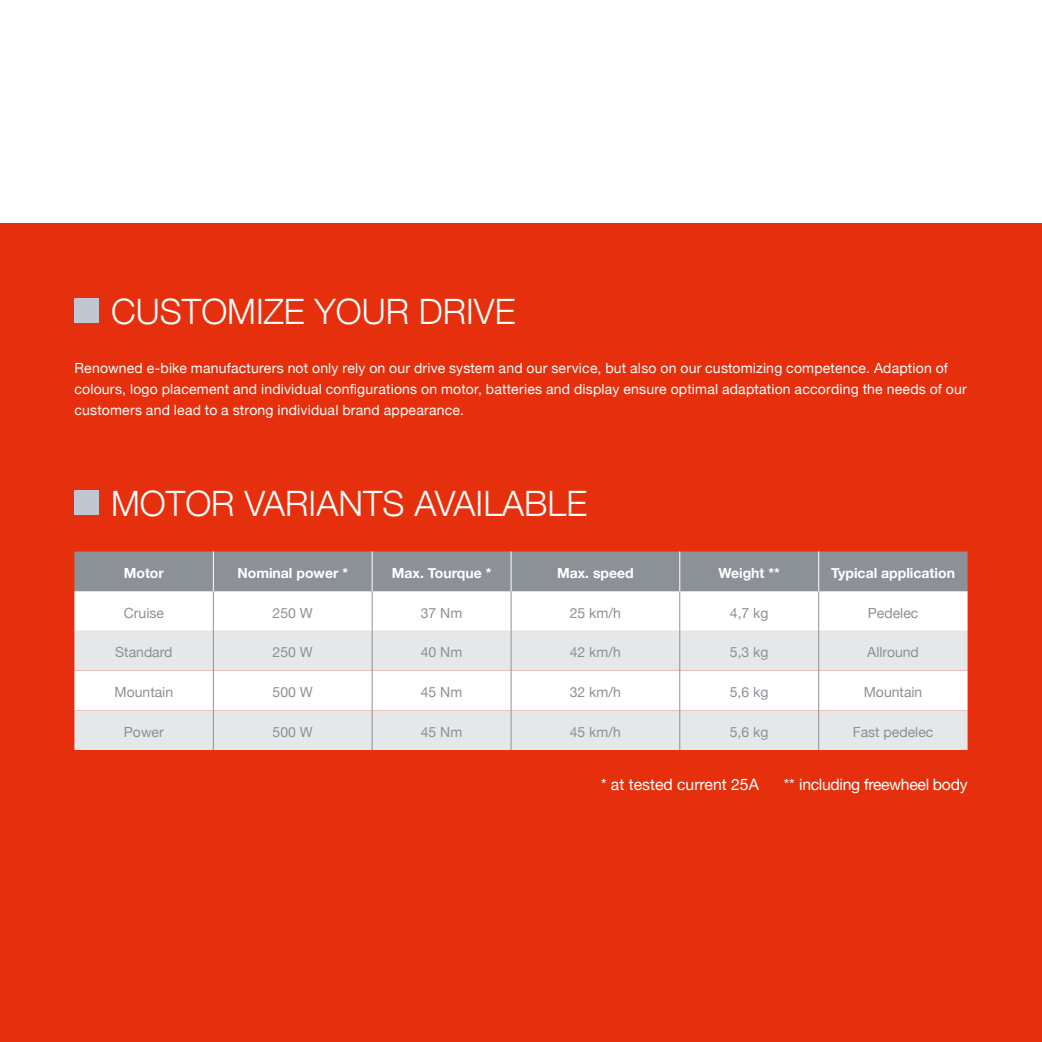
<style>
.page{position:relative;width:1042px;height:1042px;background:#fff}
.page>*{position:absolute;margin:0;border:0;box-sizing:border-box;transform-origin:0 0}
.t1{font:300 35px "Helvetica Neue";color:#fff}
.t2{font:15.75px "Helvetica Neue";letter-spacing:-.02em;color:#fff}
.t3{font:15.75px "Helvetica Neue";color:#fff}
.t4{font:14px/21px "Helvetica Neue";letter-spacing:.015em;color:#fff}
.t5{font:14px "Helvetica Neue";color:#8c9197}
.t6{font:700 14px "Helvetica Neue";color:#fff}
</style>
<div class="page">
<div style="left:0;top:223px;width:1042px;height:819px;background:#e6300d"></div>
<div style="left:74px;top:551px;width:893px;height:40px;background:#8c9197"></div>
<div style="left:74px;top:591px;width:893px;height:40px;background:#fff"></div>
<svg style="left:74px;top:631px;width:893px;height:119px;fill:#e6e7e8"></svg>
<hr style="left:213px;top:591px;width:1px;height:40px;background:#8c9197">
<hr style="left:372px;top:591px;width:1px;height:40px;background:#8c9197">
<hr style="left:511px;top:591px;width:1px;height:40px;background:#8c9197">
<hr style="left:679px;top:591px;width:1px;height:40px;background:#8c9197">
<hr style="left:818px;top:591px;width:1px;height:40px;background:#8c9197">
<hr style="left:213px;top:631px;width:1px;height:39px;background:#8c9197">
<hr style="left:372px;top:631px;width:1px;height:39px;background:#8c9197">
<hr style="left:511px;top:631px;width:1px;height:39px;background:#8c9197">
<hr style="left:679px;top:631px;width:1px;height:39px;background:#8c9197">
<hr style="left:818px;top:631px;width:1px;height:39px;background:#8c9197">
<hr style="left:213px;top:670px;width:1px;height:40px;background:#8c9197">
<hr style="left:372px;top:670px;width:1px;height:40px;background:#8c9197">
<hr style="left:511px;top:670px;width:1px;height:40px;background:#8c9197">
<hr style="left:679px;top:670px;width:1px;height:40px;background:#8c9197">
<hr style="left:818px;top:670px;width:1px;height:40px;background:#8c9197">
<hr style="left:213px;top:710px;width:1px;height:40px;background:#8c9197">
<hr style="left:372px;top:710px;width:1px;height:40px;background:#8c9197">
<hr style="left:511px;top:710px;width:1px;height:40px;background:#8c9197">
<hr style="left:679px;top:710px;width:1px;height:40px;background:#8c9197">
<hr style="left:818px;top:710px;width:1px;height:40px;background:#8c9197">
<hr style="left:213px;top:551px;width:1px;height:40px;background:#fff">
<hr style="left:372px;top:551px;width:1px;height:40px;background:#fff">
<hr style="left:511px;top:551px;width:1px;height:40px;background:#fff">
<hr style="left:679px;top:551px;width:1px;height:40px;background:#fff">
<hr style="left:818px;top:551px;width:1px;height:40px;background:#fff">
<div style="left:74px;top:298px;width:25px;height:25px;background:#c0c7d0"></div>
<div style="left:74px;top:490px;width:25px;height:25px;background:#c0c7d0"></div>
<h1 class="t1" style="left:111px;top:283px;width:23px">CUSTOMI</h1>
<h1 class="t1" style="left:264px;top:283px;width:76px">ZE YOUR</h1>
<h1 class="t1" style="left:419px;top:283px;width:20px">DRIVE</h1>
<p class="t4" style="left:74px;top:358px;width:894px">Renowned e-bike manufacturers not only rely on our drive system and our service, but also on our customizing competence. Adaption of colours, logo placement and individual configurations on motor, batteries and display ensure optimal adaptation according the needs of our customers and lead to a strong individual brand appearance.</p>
<h1 class="t1" style="left:111px;top:475px;width:25px">MOTOR</h1>
<h1 class="t1" style="left:244px;top:475px;width:21px">VARIANTS</h1>
<h1 class="t1" style="left:414px;top:475px;width:21px">AVAILABLE</h1>
<p class="t6" style="left:124px;top:562px;width:42px">Motor</p>
<p class="t6" style="left:237px;top:562px;width:112px">Nominal power *</p>
<p class="t6" style="left:392px;top:562px;width:101px">Max. Tourque *</p>
<p class="t6" style="left:557px;top:562px;width:78px">Max. speed</p>
<p class="t6" style="left:718px;top:562px;width:63px">Weight **</p>
<p class="t6" style="left:831px;top:562px;width:125px">Typical application</p>
<p class="t5" style="left:124px;top:603px;width:42px">Cruise</p>
<p class="t5" style="left:273px;top:603px;width:42px">250 W</p>
<p class="t5" style="left:421px;top:603px;width:43px">37 Nm</p>
<p class="t5" style="left:570px;top:603px;width:53px">25 km/h</p>
<p class="t5" style="left:730px;top:603px;width:40px">4,7 kg</p>
<p class="t5" style="left:868px;top:603px;width:52px">Pedelec</p>
<p class="t5" style="left:115px;top:642px;width:59px">Standard</p>
<p class="t5" style="left:273px;top:642px;width:42px">250 W</p>
<p class="t5" style="left:421px;top:642px;width:43px">40 Nm</p>
<p class="t5" style="left:570px;top:642px;width:53px">42 km/h</p>
<p class="t5" style="left:730px;top:642px;width:40px">5,3 kg</p>
<p class="t5" style="left:867px;top:642px;width:53px">Allround</p>
<p class="t5" style="left:115px;top:682px;width:60px">Mountain</p>
<p class="t5" style="left:273px;top:682px;width:42px">500 W</p>
<p class="t5" style="left:421px;top:682px;width:43px">45 Nm</p>
<p class="t5" style="left:570px;top:682px;width:53px">32 km/h</p>
<p class="t5" style="left:730px;top:682px;width:40px">5,6 kg</p>
<p class="t5" style="left:864px;top:682px;width:60px">Mountain</p>
<p class="t5" style="left:124px;top:722px;width:41px">Power</p>
<p class="t5" style="left:273px;top:722px;width:42px">500 W</p>
<p class="t5" style="left:421px;top:722px;width:43px">45 Nm</p>
<p class="t5" style="left:570px;top:722px;width:53px">45 km/h</p>
<p class="t5" style="left:730px;top:722px;width:40px">5,6 kg</p>
<p class="t5" style="left:853px;top:722px;width:82px">Fast pedelec</p>
<p class="t3" style="left:601px;top:773px;width:159px">* at tested current 25A</p>
<p class="t2" style="left:784px;top:773px;width:185px">** including freewheel body</p>
</div>
